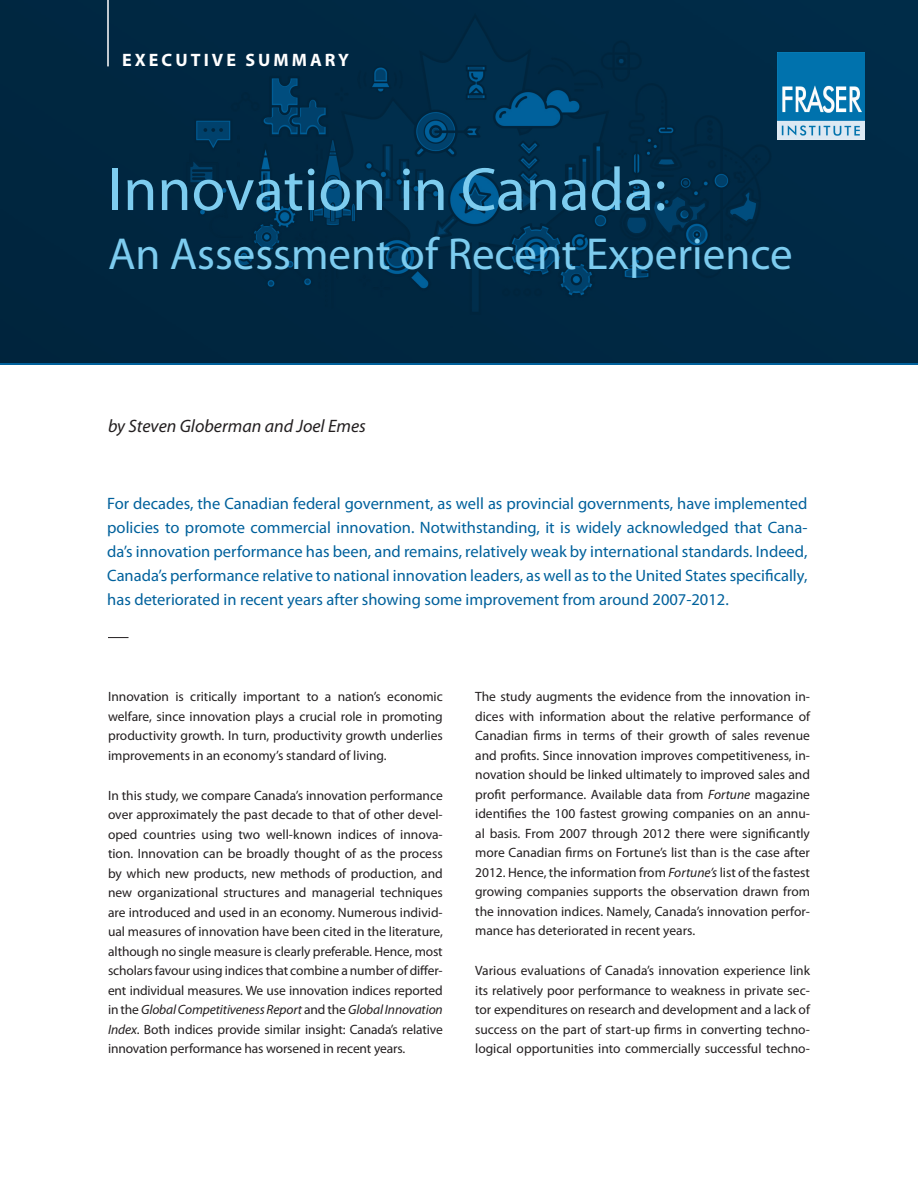
<style>
.page{position:relative;width:918px;height:1188px;background:#fff}
.page>*{position:absolute;margin:0;border:0;box-sizing:border-box;transform-origin:0 0}
.t1{font:61.5px "Myriad Pro";color:#7dccef}
.t2{font:45px "Myriad Pro";color:#7dccef}
.Author_name{font:italic 18px "Myriad Pro";color:#231f20}
.t3{font:700 18px "Myriad Pro";letter-spacing:.17em;color:#fff}
.Introduction_paragra{font:16.5px/24px "Myriad Pro";color:#00619c;text-align:justify}
.Body_copy{font:13.5px/19.5px "Myriad Pro";color:#231f20;text-align:justify}
.s1{font-style:italic}
</style>
<div class="page">
<img style="left:0;top:0;width:918px;height:362px">
<img style="left:778px;top:52px;width:87px;height:87px">
<svg style="left:108px;top:637px;width:21px;height:1px"></svg>
<hr style="left:107px;top:0;width:2px;height:66px;background:#fff">
<p class="t3" style="left:122px;top:49px;width:228px">EXECUTIVE SUMMARY</p>
<p class="t1" style="left:108px;top:151px;width:560px">Innovation in Canada:</p>
<p class="t2" style="left:108px;top:226px;width:686px">An Assessment of Recent Experience</p>
<p class="Author_name" style="left:108px;top:415px;width:259px">by Steven Globerman and Joel Emes</p>
<p class="Introduction_paragra" style="left:107px;top:491px;width:702px">For decades, the Canadian federal government, as well as provincial governments, have implemented policies to promote commercial innovation. Notwithstanding, it is widely acknowledged that Cana&shy;da’s innovation performance has been, and remains, relatively weak by international standards. Indeed, Canada’s performance relative to national innovation leaders, as well as to the United States specifically, has deteriorated in recent years after showing some improvement from around 2007-2012.</p>
<p class="Body_copy" style="left:108px;top:687px;width:336px">Innovation is critically important to a nation’s economic welfare, since innovation plays a crucial role in promoting productivity growth. In turn, productivity growth underlies improvements in an economy’s standard of living.</p>
<p class="Body_copy" style="left:108px;top:785px;width:336px">In this study, we compare Canada’s innovation performance over approximately the past decade to that of other devel&shy;oped countries using two well-known indices of innova&shy;tion. Innovation can be broadly thought of as the process by which new products, new methods of production, and new organizational structures and managerial techniques are introduced and used in an economy. Numerous individ&shy;ual measures of innovation have been cited in the literature, although no single measure is clearly preferable. Hence, most scholars favour using indices that combine a number of differ&shy;ent individual measures. We use innovation indices reported in the <span class="s1">Global Competitiveness Report</span> and the <span class="s1">Global Innovation Index</span>. Both indices provide similar insight: Canada’s relative innovation performance has worsened in recent years.</p>
<p class="Body_copy" style="left:475px;top:687px;width:336px">The study augments the evidence from the innovation in&shy;dices with information about the relative performance of Canadian firms in terms of their growth of sales revenue and profits. Since innovation improves competitiveness, in&shy;novation should be linked ultimately to improved sales and profit performance. Available data from <span class="s1">Fortune</span> magazine identifies the 100 fastest growing companies on an annu&shy;al basis. From 2007 through 2012 there were significantly more Canadian firms on Fortune’s list than is the case after 2012. Hence, the information from <span class="s1">Fortune’s</span> list of the fastest growing companies supports the observation drawn from the innovation indices. Namely, Canada’s innovation perfor&shy;mance has deteriorated in recent years.</p>
<p class="Body_copy" style="left:475px;top:961px;width:336px">Various evaluations of Canada’s innovation experience link its relatively poor performance to weakness in private sec&shy;tor expenditures on research and development and a lack of success on the part of start-up firms in converting techno&shy;logical opportunities into commercially successful techno-</p>
</div>
